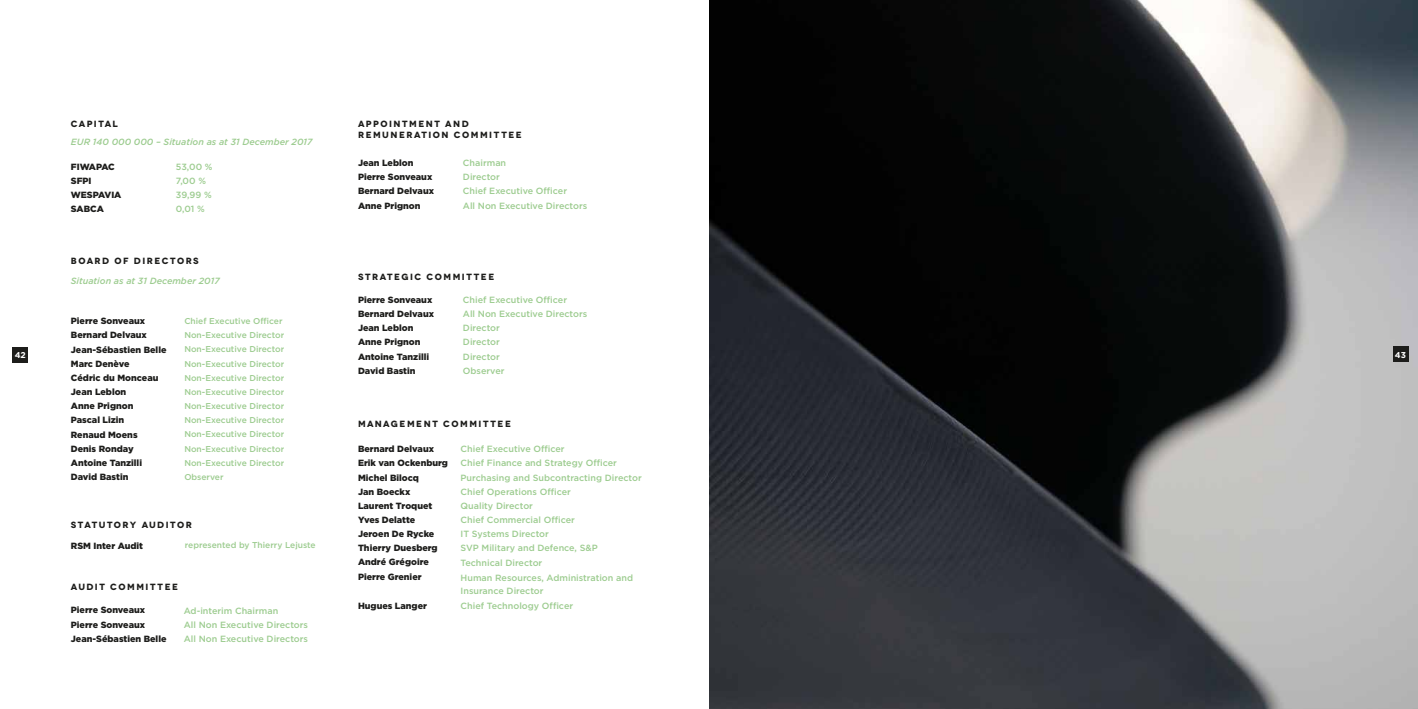
<style>
.page{position:relative;width:1418px;height:709px;background:#fff}
.page>*{position:absolute;margin:0;border:0;box-sizing:border-box;transform-origin:0 0}
.t1{font:500 9px/13px "Gotham";color:#9dcc90}
.t2{font:900 9px "Gotham";color:#1d1d1b}
.t3{font:700 9px/10.8px "Novecentowide";letter-spacing:.17em;color:#1d1d1b}
.t4{font:italic 500 9px "Gotham";color:#9dcc90}
.t5{font:700 9px "Novecentowide";letter-spacing:.15em;color:#1d1d1b}
.t6{font:900 9px "Gotham";letter-spacing:-.02em;color:#1d1d1b}
.t7{font:500 8.5px "Gotham";color:#9dcc90}
.t8{font:700 8.5px "Gotham";color:#fff}
</style>
<div class="page">
<img style="left:709px;top:0;width:708px;height:709px">
<div style="left:13px;top:347px;width:15px;height:15px;background:#1d1d1b"></div>
<div style="left:1392px;top:347px;width:15px;height:15px;background:#1d1d1b"></div>
<p class="t5" style="left:71px;top:119px;width:49px">CAPITAL</p>
<p class="t4" style="left:71px;top:137px;width:243px">EUR 140 000 000 – Situation as at 31 December 2017</p>
<p class="t6" style="left:71px;top:161px;width:45px">FIWAPAC</p>
<p class="t1" style="left:176px;top:160px;width:38px">53,00 %</p>
<p class="t2" style="left:71px;top:176px;width:22px">SFPI</p>
<p class="t1" style="left:176px;top:174px;width:32px">7,00 %</p>
<p class="t2" style="left:71px;top:190px;width:52px">WESPAVIA</p>
<p class="t1" style="left:176px;top:188px;width:37px">39,99 %</p>
<p class="t2" style="left:71px;top:204px;width:34px">SABCA</p>
<p class="t1" style="left:176px;top:202px;width:30px">0,01 %</p>
<p class="t3" style="left:358px;top:119px;width:165px">APPOINTMENT AND<br>REMUNERATION COMMITTEE</p>
<p class="t2" style="left:358px;top:158px;width:57px">Jean Leblon</p>
<p class="t1" style="left:463px;top:156px;width:45px">Chairman</p>
<p class="t2" style="left:358px;top:172px;width:76px">Pierre Sonveaux</p>
<p class="t1" style="left:463px;top:170px;width:38px">Director</p>
<p class="t2" style="left:358px;top:186px;width:77px">Bernard Delvaux</p>
<p class="t1" style="left:463px;top:184px;width:106px">Chief Executive Officer</p>
<p class="t2" style="left:358px;top:200px;width:64px">Anne Prignon</p>
<p class="t1" style="left:463px;top:199px;width:126px">All Non Executive Directors</p>
<p class="t3" style="left:71px;top:256px;width:129px">BOARD OF DIRECTORS</p>
<p class="t4" style="left:71px;top:275px;width:150px">Situation as at 31 December 2017</p>
<p class="t3" style="left:358px;top:271px;width:138px">STRATEGIC COMMITTEE</p>
<p class="t2" style="left:358px;top:294px;width:76px">Pierre Sonveaux</p>
<p class="t1" style="left:463px;top:293px;width:106px">Chief Executive Officer</p>
<p class="t2" style="left:358px;top:308px;width:77px">Bernard Delvaux</p>
<p class="t1" style="left:463px;top:307px;width:126px">All Non Executive Directors</p>
<p class="t2" style="left:358px;top:323px;width:57px">Jean Leblon</p>
<p class="t1" style="left:463px;top:321px;width:38px">Director</p>
<p class="t2" style="left:358px;top:337px;width:64px">Anne Prignon</p>
<p class="t1" style="left:463px;top:335px;width:38px">Director</p>
<p class="t2" style="left:358px;top:351px;width:73px">Antoine Tanzilli</p>
<p class="t1" style="left:463px;top:349px;width:38px">Director</p>
<p class="t2" style="left:358px;top:365px;width:59px">David Bastin</p>
<p class="t1" style="left:463px;top:364px;width:43px">Observer</p>
<p class="t2" style="left:71px;top:316px;width:76px">Pierre Sonveaux</p>
<p class="t7" style="left:184px;top:316px;width:100px">Chief Executive Officer</p>
<p class="t2" style="left:71px;top:330px;width:77px">Bernard Delvaux</p>
<p class="t7" style="left:184px;top:330px;width:101px">Non-Executive Director</p>
<p class="t2" style="left:71px;top:344px;width:97px">Jean-Sébastien Belle</p>
<p class="t7" style="left:184px;top:344px;width:101px">Non-Executive Director</p>
<p class="t2" style="left:71px;top:358px;width:60px">Marc Denève</p>
<p class="t7" style="left:184px;top:359px;width:101px">Non-Executive Director</p>
<p class="t2" style="left:71px;top:372px;width:89px">Cédric du Monceau</p>
<p class="t7" style="left:184px;top:373px;width:101px">Non-Executive Director</p>
<p class="t2" style="left:71px;top:387px;width:57px">Jean Leblon</p>
<p class="t7" style="left:184px;top:387px;width:101px">Non-Executive Director</p>
<p class="t2" style="left:71px;top:401px;width:64px">Anne Prignon</p>
<p class="t7" style="left:184px;top:401px;width:101px">Non-Executive Director</p>
<p class="t2" style="left:71px;top:415px;width:55px">Pascal Lizin</p>
<p class="t7" style="left:184px;top:415px;width:101px">Non-Executive Director</p>
<p class="t2" style="left:71px;top:429px;width:68px">Renaud Moens</p>
<p class="t7" style="left:184px;top:429px;width:101px">Non-Executive Director</p>
<p class="t2" style="left:71px;top:443px;width:64px">Denis Ronday</p>
<p class="t7" style="left:184px;top:444px;width:101px">Non-Executive Director</p>
<p class="t2" style="left:71px;top:457px;width:73px">Antoine Tanzilli</p>
<p class="t7" style="left:184px;top:458px;width:101px">Non-Executive Director</p>
<p class="t2" style="left:71px;top:472px;width:59px">David Bastin</p>
<p class="t7" style="left:184px;top:472px;width:41px">Observer</p>
<p class="t8" style="left:15px;top:350px;width:13px">42</p>
<p class="t8" style="left:1394px;top:350px;width:13px">43</p>
<p class="t3" style="left:358px;top:418px;width:154px">MANAGEMENT COMMITTEE</p>
<p class="t2" style="left:358px;top:444px;width:77px">Bernard Delvaux</p>
<p class="t1" style="left:460px;top:442px;width:106px">Chief Executive Officer</p>
<p class="t2" style="left:358px;top:458px;width:91px">Erik van Ockenburg</p>
<p class="t1" style="left:460px;top:456px;width:158px">Chief Finance and Strategy Officer</p>
<p class="t2" style="left:358px;top:472px;width:62px">Michel Bilocq</p>
<p class="t1" style="left:460px;top:471px;width:183px">Purchasing and Subcontracting Director</p>
<p class="t2" style="left:358px;top:486px;width:54px">Jan Boeckx</p>
<p class="t1" style="left:460px;top:485px;width:112px">Chief Operations Officer</p>
<p class="t2" style="left:358px;top:500px;width:76px">Laurent Troquet</p>
<p class="t1" style="left:460px;top:499px;width:74px">Quality Director</p>
<p class="t2" style="left:358px;top:515px;width:59px">Yves Delatte</p>
<p class="t1" style="left:460px;top:513px;width:116px">Chief Commercial Officer</p>
<p class="t2" style="left:358px;top:528px;width:78px">Jeroen De Rycke</p>
<p class="t1" style="left:460px;top:527px;width:90px">IT Systems Director</p>
<p class="t2" style="left:358px;top:543px;width:81px">Thierry Duesberg</p>
<p class="t1" style="left:460px;top:541px;width:139px">SVP Military and Defence, S&amp;P</p>
<p class="t2" style="left:358px;top:557px;width:72px">André Grégoire</p>
<p class="t1" style="left:460px;top:555px;width:83px">Technical Director</p>
<p class="t2" style="left:358px;top:572px;width:65px">Pierre Grenier</p>
<p class="t1" style="left:460px;top:570px;width:174px">Human Resources, Administration and<br>Insurance Director</p>
<p class="t2" style="left:358px;top:600px;width:70px">Hugues Langer</p>
<p class="t1" style="left:460px;top:599px;width:114px">Chief Technology Officer</p>
<p class="t3" style="left:71px;top:519px;width:123px">STATUTORY AUDITOR</p>
<p class="t2" style="left:71px;top:540px;width:74px">RSM Inter Audit</p>
<p class="t7" style="left:185px;top:540px;width:132px">represented by Thierry Lejuste</p>
<p class="t3" style="left:71px;top:582px;width:109px">AUDIT COMMITTEE</p>
<p class="t2" style="left:71px;top:605px;width:76px">Pierre Sonveaux</p>
<p class="t1" style="left:184px;top:603px;width:96px">Ad-interim Chairman</p>
<p class="t2" style="left:71px;top:619px;width:76px">Pierre Sonveaux</p>
<p class="t1" style="left:184px;top:617px;width:126px">All Non Executive Directors</p>
<p class="t2" style="left:71px;top:633px;width:97px">Jean-Sébastien Belle</p>
<p class="t1" style="left:184px;top:632px;width:126px">All Non Executive Directors</p>
</div>
